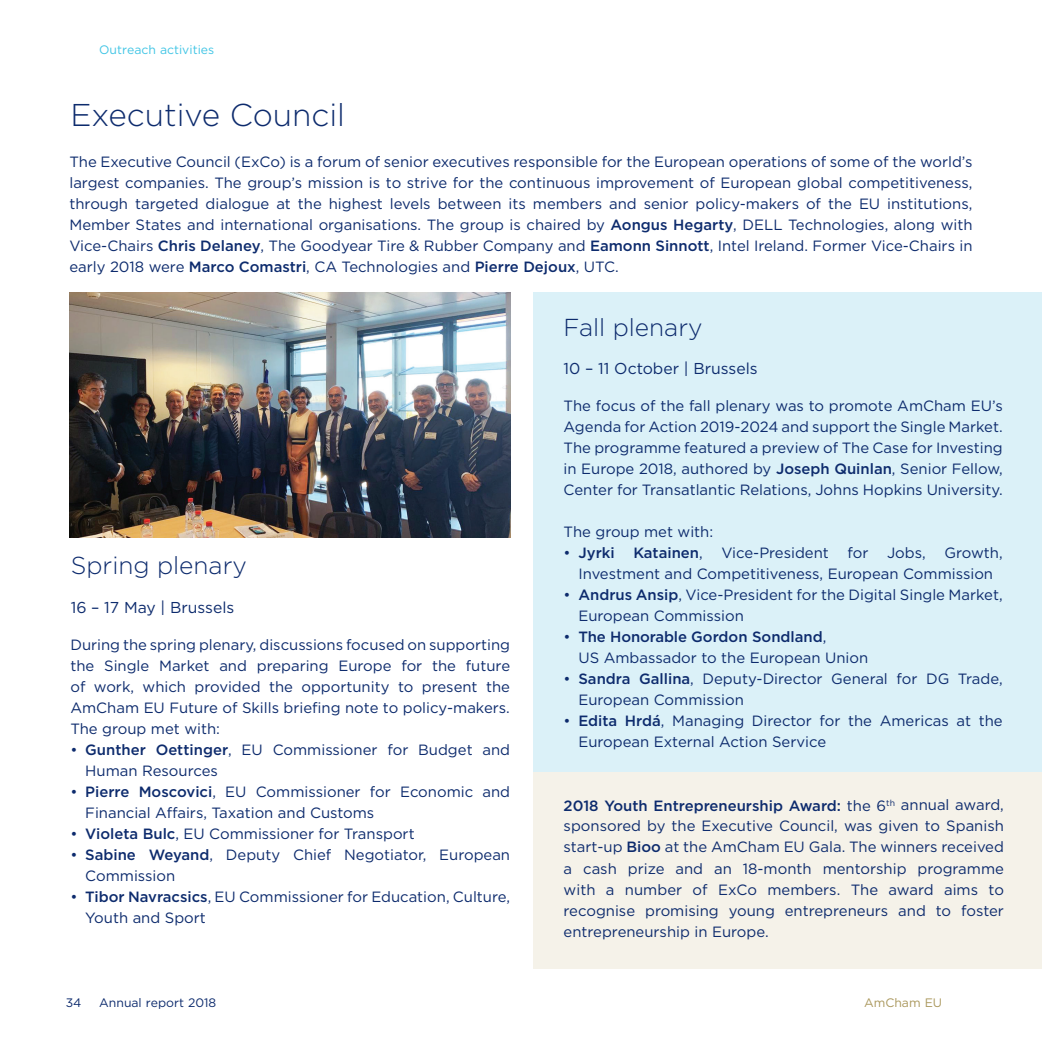
<style>
.page{position:relative;width:1042px;height:1042px;background:#fff}
.page>*{position:absolute;margin:0;border:0;box-sizing:border-box;transform-origin:0 0}
.t1{font:300 31.5px "Gotham";color:#0d2b6d}
.t2{font:300 24.5px "Gotham";color:#0d2b6d}
.t3{font:15.75px "Gotham";color:#0d2b6d}
.t4{font:14.88px/21px "Gotham";color:#0d2b6d}
.t5{font:12.25px "Gotham";color:#0d2b6d}
.t6{font:12.25px "Gotham";color:#41c5e5}
.t7{font:12.25px "Gotham";color:#aa985d}
.s1{font-weight:500}
</style>
<div class="page">
<div style="left:533px;top:293px;width:509px;height:479px;background:#dbf1f8"></div>
<img style="left:69px;top:293px;width:441px;height:244px">
<div style="left:533px;top:772px;width:509px;height:196px;background:#f5f2e9"></div>
<p class="t6" style="left:99px;top:42px;width:116px">Outreach activities</p>
<h1 class="t1" style="left:70px;top:95px;width:276px">Executive Council</h1>
<p class="t4" style="left:69px;top:150px;width:904px;text-align:justify">The Executive Council (ExCo) is a forum of senior executives responsible for the European operations of some of the world’s largest companies. The group’s mission is to strive for the continuous improvement of European global competitiveness, through targeted dialogue at the highest levels between its members and senior policy-makers of the EU institutions, Member States and international organisations. The group is chaired by <span class="s1">Aongus Hegarty</span>, DELL Technologies, along with Vice-Chairs <span class="s1">Chris Delaney</span>, The Goodyear Tire &amp; Rubber Company and <span class="s1">Eamonn Sinnott</span>, Intel Ireland. Former Vice-Chairs in early 2018 were <span class="s1">Marco Comastri</span>, CA Technologies and <span class="s1">Pierre Dejoux</span>, UTC.</p>
<h2 class="t2" style="left:71px;top:550px;width:178px">Spring plenary</h2>
<p class="t3" style="left:71px;top:597px;width:165px">16 – 17 May | Brussels</p>
<p class="t4" style="left:70px;top:634px;width:441px;text-align:justify">During the spring plenary, discussions focused on supporting the Single Market and preparing Europe for the future of work, which provided the opportunity to present the AmCham EU Future of Skills briefing note to policy-makers.<br>The group met with:</p>
<p class="t4" style="left:85px;top:739px;width:426px;text-indent:-15px">• <span class="s1">Gunther Oettinger</span>, EU Commissioner for Budget and<br>Human Resources</p>
<p class="t4" style="left:85px;top:781px;width:426px;text-indent:-15px">• <span class="s1">Pierre Moscovici</span>, EU Commissioner for Economic and<br>Financial Affairs, Taxation and Customs</p>
<p class="t4" style="left:70px;top:823px;width:346px">• <span class="s1">Violeta Bulc</span>, EU Commissioner for Transport</p>
<p class="t4" style="left:85px;top:844px;width:426px;text-indent:-15px">• <span class="s1">Sabine Weyand</span>, Deputy Chief Negotiator, European<br>Commission</p>
<p class="t4" style="left:85px;top:886px;width:426px;text-indent:-15px">• <span class="s1">Tibor Navracsics</span>, EU Commissioner for Education, Culture,<br>Youth and Sport</p>
<h2 class="t2" style="left:563px;top:311px;width:140px">Fall plenary</h2>
<p class="t3" style="left:563px;top:358px;width:196px">10 – 11 October | Brussels</p>
<p class="t4" style="left:563px;top:395px;width:441px;text-align:justify">The focus of the fall plenary was to promote AmCham EU’s Agenda for Action 2019-2024 and support the Single Market.<br>The programme featured a preview of The Case for Investing in Europe 2018, authored by <span class="s1">Joseph Quinlan</span>, Senior Fellow, Center for Transatlantic Relations, Johns Hopkins University.</p>
<p class="t4" style="left:563px;top:521px;width:151px">The group met with:</p>
<p class="t4" style="left:563px;top:542px;width:440px;text-align:center">• <span class="s1">Jyrki Katainen</span>, Vice-President for Jobs, Growth,<br>Investment and Competitiveness, European Commission</p>
<p class="t4" style="left:578px;top:584px;width:426px;text-indent:-15px">• <span class="s1">Andrus Ansip</span>, Vice-President for the Digital Single Market,<br>European Commission</p>
<p class="t4" style="left:578px;top:626px;width:291px;text-indent:-15px">• <span class="s1">The Honorable Gordon Sondland</span>,<br>US Ambassador to the European Union</p>
<p class="t4" style="left:578px;top:668px;width:426px;text-indent:-15px">• <span class="s1">Sandra Gallina</span>, Deputy-Director General for DG Trade,<br>European Commission</p>
<p class="t4" style="left:578px;top:710px;width:426px;text-indent:-15px">• <span class="s1">Edita Hrdá</span>, Managing Director for the Americas at the<br>European External Action Service</p>
<p class="t4" style="left:563px;top:794px;width:442px;text-align:justify"><span class="s1">2018 Youth Entrepreneurship Award:</span> the 6<sup>th</sup> annual award, sponsored by the Executive Council, was given to Spanish start-up <span class="s1">Bioo</span> at the AmCham EU Gala. The winners received a cash prize and an 18-month mentorship programme with a number of ExCo members. The award aims to recognise promising young entrepreneurs and to foster entrepreneurship in Europe.</p>
<p class="t5" style="left:66px;top:995px;width:17px">34</p>
<p class="t5" style="left:99px;top:995px;width:119px">Annual report 2018</p>
<p class="t7" style="left:864px;top:995px;width:80px">AmCham EU</p>
</div>
